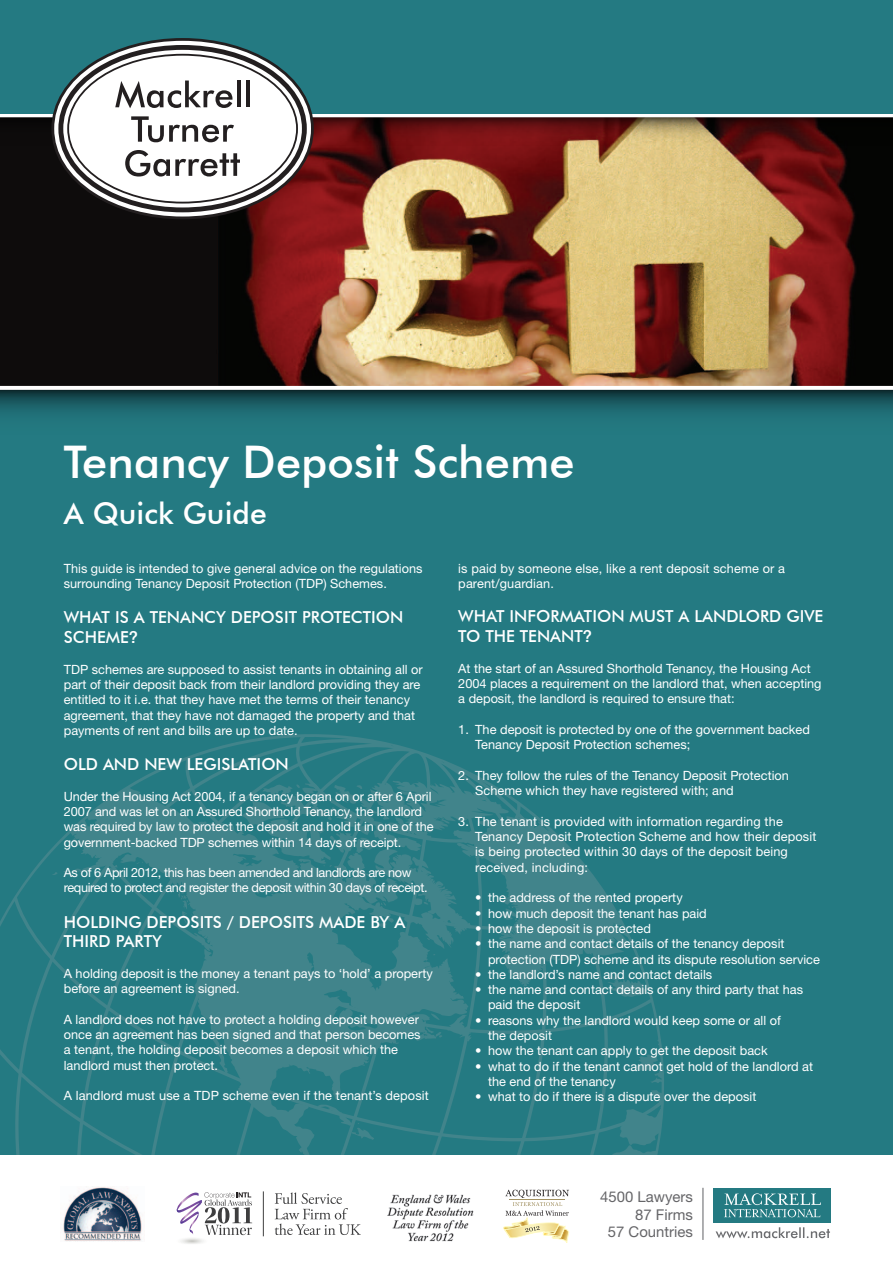
<style>
.page{position:relative;width:893px;height:1263px;background:#fff}
.page>*{position:absolute;margin:0;border:0;box-sizing:border-box;transform-origin:0 0}
.t1{font:500 45px "Futura BT";letter-spacing:.005em;color:#fff}
.t2{font:500 30px "Futura BT";color:#fff}
.t3{font:500 16.5px/19.8px "Futura BT";color:#fff}
.t4{font:14.85px "Helvetica Neue";color:#656568}
.t5{font:12.75px/15.3px "Helvetica Neue";color:#fff}
.t6{font:12.75px/15.3px "Helvetica Neue";letter-spacing:-.03em;color:#fff}
.s1{font-family:"Helvetica Neue"}
</style>
<div class="page">
<img style="left:0;top:175px;width:893px;height:211px">
<div style="left:0;top:389px;width:893px;height:765px;background:#247a82"></div>
<svg style="left:0;top:734px;width:664px;height:420px"></svg>
<svg style="left:51px;top:870px;width:19px;height:5px"></svg>
<svg style="left:470px;top:1013px;width:2px;height:29px"></svg>
<svg style="left:70px;top:787px;width:400px;height:367px"></svg>
<svg style="left:317px;top:1104px;width:58px;height:36px"></svg>
<svg style="left:560px;top:1090px;width:104px;height:64px"></svg>
<svg style="left:635px;top:1038px;width:29px;height:45px"></svg>
<svg style="left:241px;top:781px;width:406px;height:216px"></svg>
<svg style="left:0;top:117px;width:893px;height:58px;background:#6d392a"></svg>
<svg style="left:0;top:113px;width:893px;height:1px"></svg>
<div style="left:0;top:0;width:893px;height:113px;background:#247a82"></div>
<svg style="left:51px;top:38px;width:263px;height:181px"></svg>
<svg style="left:58px;top:45px;width:249px;height:167px"></svg>
<svg style="left:0;top:390px;width:893px;height:24px"></svg>
<svg style="left:0;top:389px;width:893px;height:1px"></svg>
<svg style="left:716px;top:1227px;width:114px;height:11px"></svg>
<div style="left:713px;top:1188px;width:118px;height:34px;background:#247a82"></div>
<svg style="left:724px;top:1193px;width:97px;height:24px"></svg>
<hr style="left:702px;top:1188px;width:1px;height:52px;background:#6c6d70">
<svg style="left:275px;top:1192px;width:86px;height:43px"></svg>
<svg style="left:176px;top:1192px;width:76px;height:52px"></svg>
<hr style="left:263px;top:1191px;width:1px;height:45px;background:#3e3e3f">
<img style="left:63px;top:1187px;width:79px;height:54px">
<img style="left:387px;top:1194px;width:87px;height:48px">
<svg style="left:503px;top:1190px;width:66px;height:53px"></svg>
<p class="t1" style="left:64px;top:434px;width:512px">Tenancy Deposit Scheme</p>
<p class="t2" style="left:64px;top:495px;width:205px">A Quick Guide</p>
<p class="t5" style="left:64px;top:560px;width:360px">This guide is intended to give general advice on the regulations surrounding Tenancy Deposit Protection (TDP) Schemes.</p>
<p class="t3" style="left:64px;top:607px;width:341px">WHAT IS A TENANCY DEPOSIT PROTECTION<br>SCHEME<span class="s1">?</span></p>
<p class="t5" style="left:64px;top:661px;width:360px">TDP schemes are supposed to assist tenants in obtaining all or part of their deposit back from their landlord providing they are entitled to it i.e. that they have met the terms of their tenancy agreement, that they have not damaged the property and that payments of rent and bills are up to date.</p>
<p class="t3" style="left:64px;top:754px;width:227px">OLD AND NEW LEGISLATION</p>
<p class="t5" style="left:64px;top:788px;width:371px">Under the Housing Act 2004, if a tenancy began on or after 6 April 2007 and was let on an Assured Shorthold Tenancy, the landlord was required by law to protect the deposit and hold it in one of the government-backed TDP schemes within 14 days of receipt.</p>
<p class="t6" style="left:64px;top:865px;width:365px">As of 6 April 2012, this has been amended and landlords are now required to protect and register the deposit within 30 days of receipt.</p>
<p class="t3" style="left:64px;top:912px;width:343px">HOLDING DEPOSITS / DEPOSITS MADE BY A<br>THIRD PARTY</p>
<p class="t5" style="left:64px;top:965px;width:370px">A holding deposit is the money a tenant pays to ‘hold’ a property before an agreement is signed.</p>
<p class="t5" style="left:64px;top:1011px;width:358px">A landlord does not have to protect a holding deposit however once an agreement has been signed and that person becomes a tenant, the holding deposit becomes a deposit which the landlord must then protect.</p>
<p class="t5" style="left:64px;top:1088px;width:367px">A landlord must use a TDP scheme even if the tenant’s deposit</p>
<p class="t5" style="left:458px;top:560px;width:328px">is paid by someone else, like a rent deposit scheme or a parent/guardian.</p>
<p class="t3" style="left:458px;top:606px;width:367px">WHAT INFORMATION MUST A LANDLORD GIVE<br>TO THE TENANT<span class="s1">?</span></p>
<p class="t5" style="left:458px;top:660px;width:365px">At the start of an Assured Shorthold Tenancy, the Housing Act<br>2004 places a requirement on the landlord that, when accepting a deposit, the landlord is required to ensure that:</p>
<p class="t5" style="left:475px;top:722px;width:336px;text-indent:-17px">1. The deposit is protected by one of the government backed<br>Tenancy Deposit Protection schemes;</p>
<p class="t5" style="left:475px;top:767px;width:315px;text-indent:-17px">2. They follow the rules of the Tenancy Deposit Protection<br>Scheme which they have registered with; and</p>
<p class="t5" style="left:475px;top:813px;width:343px;text-indent:-17px">3. The tenant is provided with information regarding the Tenancy Deposit Protection Scheme and how their deposit is being protected within 30 days of the deposit being received, including:</p>
<p class="t5" style="left:475px;top:890px;width:209px">• the address of the rented property</p>
<p class="t5" style="left:475px;top:905px;width:233px">• how much deposit the tenant has paid</p>
<p class="t5" style="left:475px;top:920px;width:177px">• how the deposit is protected</p>
<p class="t5" style="left:488px;top:936px;width:333px;text-indent:-13px">• the name and contact details of the tenancy deposit protection (TDP) scheme and its dispute resolution service</p>
<p class="t5" style="left:475px;top:966px;width:238px">• the landlord’s name and contact details</p>
<p class="t5" style="left:488px;top:982px;width:317px;text-indent:-13px">• the name and contact details of any third party that has paid the deposit</p>
<p class="t5" style="left:488px;top:1012px;width:294px;text-indent:-13px">• reasons why the landlord would keep some or all of the deposit</p>
<p class="t5" style="left:475px;top:1043px;width:294px">• how the tenant can apply to get the deposit back</p>
<p class="t5" style="left:488px;top:1058px;width:326px;text-indent:-13px">• what to do if the tenant cannot get hold of the landlord at the end of the tenancy</p>
<p class="t5" style="left:475px;top:1089px;width:283px">• what to do if there is a dispute over the deposit</p>
<p class="t4" style="left:600px;top:1188px;width:94px">4500 Lawyers</p>
<p class="t4" style="left:635px;top:1206px;width:59px">87 Firms</p>
<p class="t4" style="left:608px;top:1223px;width:86px">57 Countries</p>
</div>
